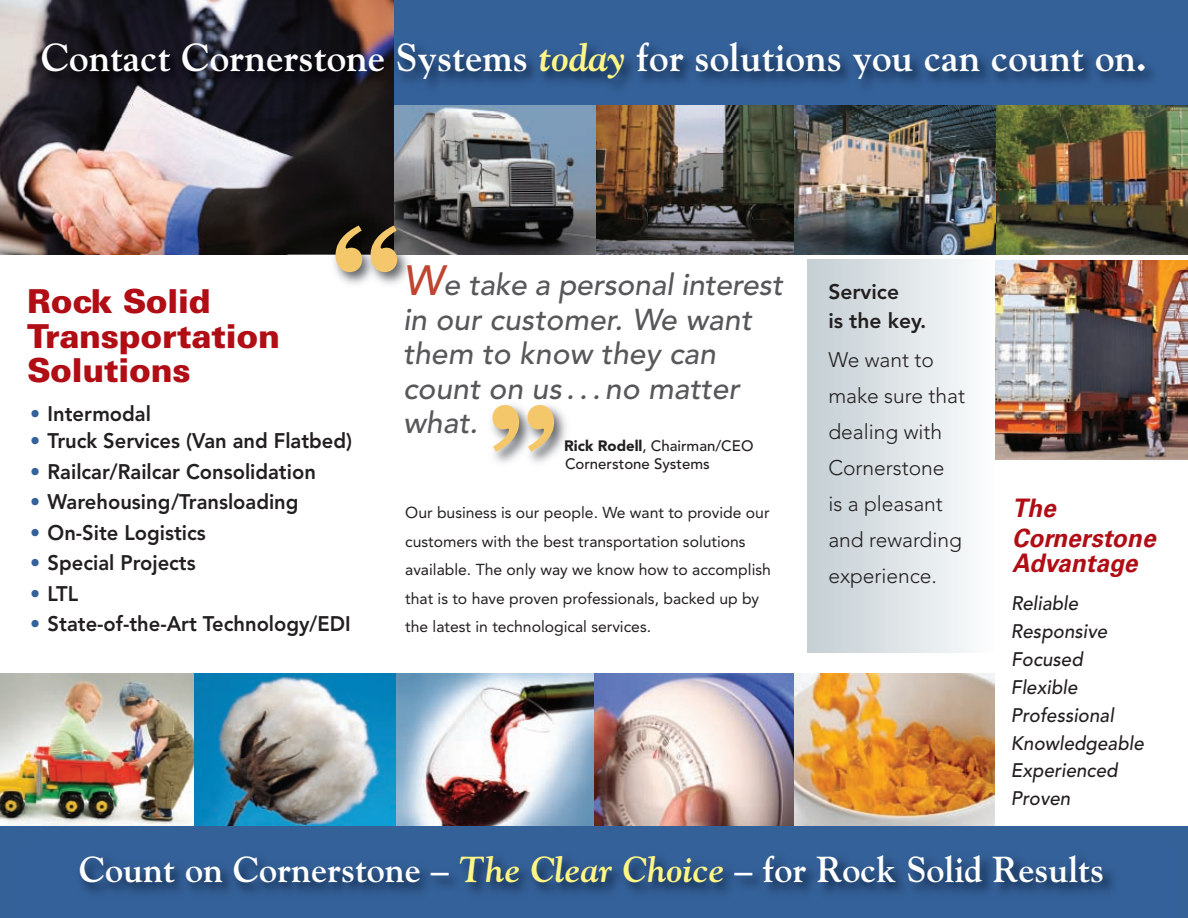
<style>
.page{position:relative;width:1188px;height:918px;background:#fff}
.page>*{position:absolute;margin:0;border:0;box-sizing:border-box;transform-origin:0 0}
.t1{font:700 144px "Nimrod";color:#f5c76b}
.t2{font:700 39px "Goudy";color:#fff}
.t3{font:700 36px "Goudy";color:#fff}
.t4{font:900 33px/34.5px "Univers";letter-spacing:-.01em;color:#b00d15}
.t5{font:italic 500 30px/34.5px "Avenir";letter-spacing:.005em;color:#57585a}
.t6{font:italic 700 25.5px/30px "Univers";letter-spacing:.005em;color:#b00d15;scale:.96 1}
.t7{font:800 21px "Avenir";color:#231f20;scale:.96 1}
.t8{font:300 21px/36px "Avenir";color:#231f20}
.t9{font:800 21px/28.5px "Avenir";color:#231f20}
.t10{font:italic 500 19.5px/27.9px "Avenir";letter-spacing:.005em;color:#231f20;scale:.96 1}
.t11{font:15.75px/28.5px "Avenir";color:#231f20}
.t12{font:500 15px/18px "Avenir";color:#231f20}
.s1{font-style:italic;color:#fff685}
.s2{font-size:42px;color:#bf4530}
.s3{font-weight:900}
.s4{color:#346198}
</style>
<div class="page">
<img style="left:0;top:674px;width:194px;height:152px">
<img style="left:593px;top:674px;width:201px;height:152px">
<img style="left:396px;top:674px;width:197px;height:152px">
<img style="left:194px;top:674px;width:202px;height:152px">
<img style="left:794px;top:674px;width:200px;height:152px">
<img style="left:0;top:0;width:394px;height:254px">
<img style="left:394px;top:117px;width:401px;height:137px">
<img style="left:995px;top:105px;width:193px;height:149px">
<img style="left:795px;top:117px;width:200px;height:137px">
<svg style="left:0;top:826px;width:1188px;height:92px;background:#315c92"></svg>
<div style="left:394px;top:0;width:794px;height:105px;background:#346198"></div>
<img style="left:14px;top:31px;width:1173px;height:86px">
<img style="left:288px;top:196px;width:219px;height:88px">
<img style="left:491px;top:405px;width:75px;height:58px">
<img style="left:995px;top:260px;width:193px;height:200px">
<div style="left:808px;top:260px;width:186px;height:392px;background:linear-gradient(to right,#c4ced4,#fbfcfd)"></div>
<h2 class="t2" style="left:41px;top:35px;width:1108px">Contact Cornerstone Systems <span class="s1">today</span> for solutions you can count on.</h2>
<h1 class="t1" style="left:326px;top:225px;width:83px">“</h1>
<h3 class="t5" style="left:403px;top:270px;width:381px"><span class="s2">W</span>e take a personal interest in our customer. We want them to know they can count on us . . . no matter what.</h3>
<p class="t12" style="left:564px;top:438px;width:191px"><span class="s3">Rick Rodell</span>, Chairman/CEO<br>Cornerstone Systems</p>
<h3 class="t4" style="left:27px;top:287px;width:254px">Rock Solid<br>Transportation<br>Solutions</h3>
<h1 class="t1" style="left:483px;top:404px;width:83px">”</h1>
<h3 class="t7" style="left:30px;top:405px;width:127px"><span class="s4">•</span> Intermodal</h3>
<h3 class="t7" style="left:30px;top:433px;width:337px"><span class="s4">•</span> Truck Services (Van and Flatbed)</h3>
<h3 class="t7" style="left:30px;top:463px;width:299px"><span class="s4">•</span> Railcar/Railcar Consolidation</h3>
<h3 class="t7" style="left:30px;top:494px;width:281px"><span class="s4">•</span> Warehousing/Transloading</h3>
<h3 class="t7" style="left:30px;top:524px;width:185px"><span class="s4">•</span> On-Site Logistics</h3>
<h3 class="t7" style="left:30px;top:555px;width:174px"><span class="s4">•</span> Special Projects</h3>
<h3 class="t7" style="left:30px;top:585px;width:52px"><span class="s4">•</span> LTL</h3>
<h3 class="t7" style="left:30px;top:615px;width:335px"><span class="s4">•</span> State-of-the-Art Technology/EDI</h3>
<p class="t11" style="left:405px;top:500px;width:366px">Our business is our people. We want to provide our</p>
<p class="t11" style="left:405px;top:528px;width:367px">customers with the best transportation solutions available. The only way we know how to accomplish that is to have proven professionals, backed up by the latest in technological services.</p>
<h3 class="t9" style="left:828px;top:280px;width:99px">Service<br>is the key.</h3>
<h3 class="t8" style="left:828px;top:344px;width:138px">We want to make sure that dealing with<br>Cornerstone<br>is a pleasant and rewarding experience.</h3>
<h3 class="t6" style="left:1012px;top:496px;width:151px">The<br>Cornerstone</h3>
<h3 class="t6" style="left:1012px;top:550px;width:132px">Advantage</h3>
<p class="t10" style="left:1011px;top:591px;width:140px">Reliable<br>Responsive<br>Focused<br>Flexible<br>Professional<br>Knowledgeable<br>Experienced<br>Proven</p>
<h3 class="t3" style="left:79px;top:848px;width:1027px">Count on Cornerstone – <span class="s1">The Clear Choice</span> – for Rock Solid Results</h3>
</div>
